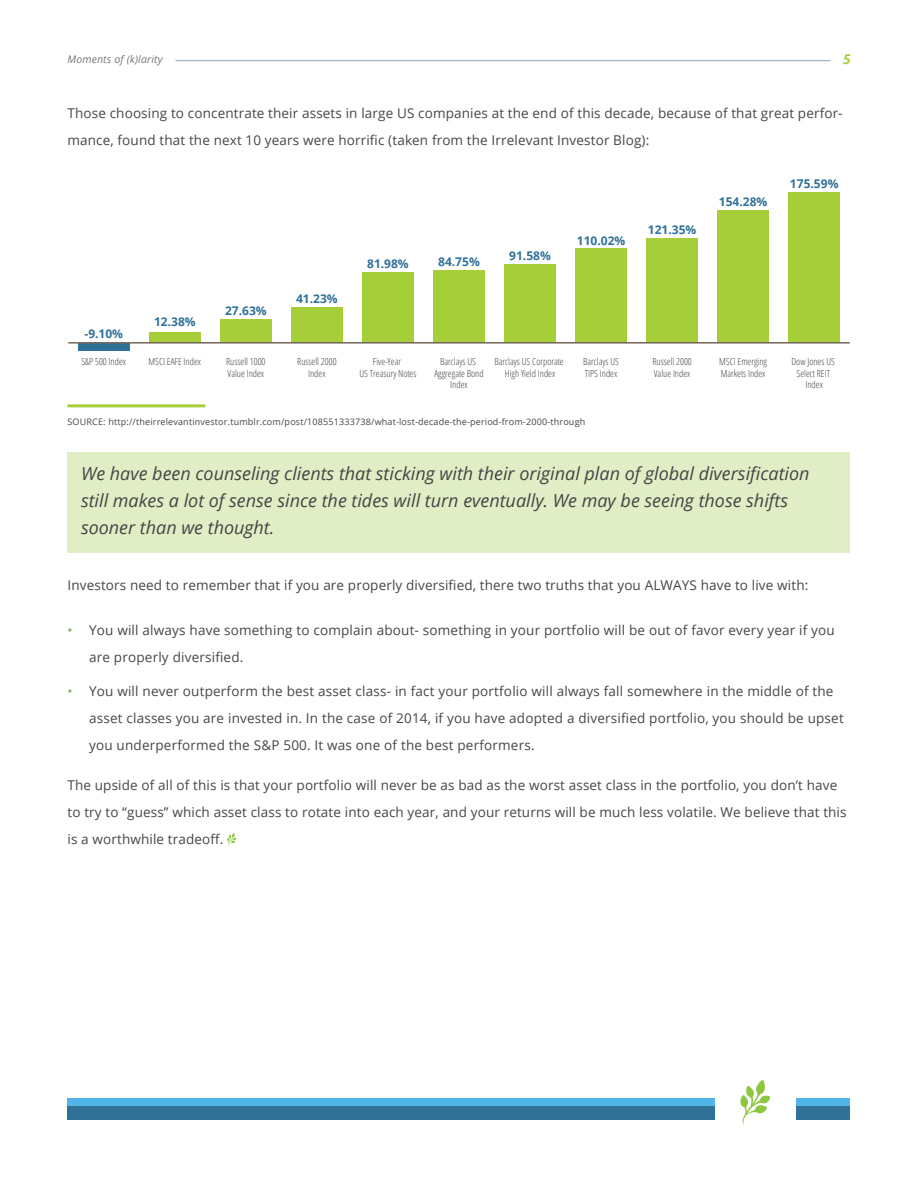
<style>
.page{position:relative;width:918px;height:1188px;background:#fff}
.page>*{position:absolute;margin:0;border:0;box-sizing:border-box;transform-origin:0 0}
.Callout__Body{font:italic 18px/27px "Open Sans";color:#464547}
.Body{font:13.5px/27px "Open Sans";letter-spacing:.01em;color:#464547}
.t1{font:italic 700 13.5px "Open Sans";color:#a6ce39}
.t2{font:700 12px "Open Sans";color:#307198}
.t3{font:italic 10.5px "Open Sans";letter-spacing:.015em;color:#757779}
.t4{font:300 condensed 9.75px/11.7px "Open Sans";color:#464547;text-align:center}
.Citation{font:9px "Open Sans";letter-spacing:.02em;color:#464547}
.s1{color:#7eb253}
</style>
<div class="page">
<svg style="left:740px;top:1080px;width:31px;height:44px"></svg>
<div style="left:68px;top:1098px;width:648px;height:8px;background:#50b5e7"></div>
<div style="left:796px;top:1098px;width:54px;height:8px;background:#50b5e7"></div>
<div style="left:68px;top:1106px;width:648px;height:14px;background:#307198"></div>
<div style="left:796px;top:1106px;width:54px;height:14px;background:#307198"></div>
<hr style="left:176px;top:60px;width:655px;height:1px;background:#93a8c1">
<div style="left:78px;top:343px;width:51px;height:8px;background:#307198"></div>
<div style="left:149px;top:332px;width:51px;height:11px;background:#a6ce39"></div>
<div style="left:220px;top:319px;width:51px;height:24px;background:#a6ce39"></div>
<div style="left:291px;top:307px;width:51px;height:36px;background:#a6ce39"></div>
<div style="left:362px;top:272px;width:52px;height:71px;background:#a6ce39"></div>
<div style="left:433px;top:270px;width:52px;height:73px;background:#a6ce39"></div>
<div style="left:504px;top:264px;width:52px;height:79px;background:#a6ce39"></div>
<div style="left:576px;top:248px;width:51px;height:95px;background:#a6ce39"></div>
<div style="left:647px;top:239px;width:51px;height:104px;background:#a6ce39"></div>
<div style="left:718px;top:210px;width:51px;height:133px;background:#a6ce39"></div>
<div style="left:789px;top:192px;width:51px;height:151px;background:#a6ce39"></div>
<hr style="left:68px;top:342px;width:782px;height:2px;background:#726658">
<hr style="left:68px;top:404px;width:137px;height:3px;background:#a6ce39">
<svg style="left:227px;top:833px;width:10px;height:13px"></svg>
<div style="left:68px;top:452px;width:782px;height:101px;background:#e1edc4"></div>
<p class="t3" style="left:68px;top:52px;width:97px">Moments of (k)larity</p>
<p class="t1" style="left:843px;top:50px;width:9px">5</p>
<p class="Body" style="left:68px;top:100px;width:777px">Those choosing to concentrate their assets in large US companies at the end of this decade, because of that great perfor&shy;mance, found that the next 10 years were horrific (taken from the Irrelevant Investor Blog):</p>
<p class="t2" style="left:84px;top:325px;width:40px">-9.10%</p>
<p class="t2" style="left:154px;top:314px;width:43px">12.38%</p>
<p class="t4" style="left:81px;top:355px;width:46px">S&amp;P 500 Index</p>
<p class="t4" style="left:149px;top:355px;width:54px">MSCI EAFE Index</p>
<p class="t2" style="left:225px;top:302px;width:43px">27.63%</p>
<p class="t4" style="left:226px;top:355px;width:41px;text-align:left">Russell 1000<br>Value Index</p>
<p class="t2" style="left:296px;top:290px;width:43px">41.23%</p>
<p class="t4" style="left:297px;top:355px;width:41px">Russell 2000<br>Index</p>
<p class="t2" style="left:367px;top:255px;width:43px">81.98%</p>
<p class="t2" style="left:438px;top:253px;width:43px">84.75%</p>
<p class="t2" style="left:509px;top:247px;width:43px">91.58%</p>
<p class="t2" style="left:577px;top:232px;width:50px">110.02%</p>
<p class="t4" style="left:359px;top:355px;width:59px">Five-Year<br>US Treasury Notes</p>
<p class="t4" style="left:434px;top:355px;width:51px">Barclays US<br>Aggregate Bond<br>Index</p>
<p class="t4" style="left:495px;top:355px;width:71px">Barclays US Corporate<br>High Yield Index</p>
<p class="t4" style="left:583px;top:355px;width:37px;text-align:left">Barclays US<br>TIPS Index</p>
<p class="Citation" style="left:68px;top:416px;width:519px">SOURCE: http://theirrelevantinvestor.tumblr.com/post/108551333738/what-lost-decade-the-period-from-2000-through</p>
<p class="t2" style="left:648px;top:221px;width:50px">121.35%</p>
<p class="t2" style="left:719px;top:193px;width:50px">154.28%</p>
<p class="t2" style="left:790px;top:175px;width:50px">175.59%</p>
<p class="t4" style="left:652px;top:355px;width:41px;text-align:left">Russell 2000<br>Value Index</p>
<p class="t4" style="left:719px;top:355px;width:49px;text-align:left">MSCI Emerging<br>Markets Index</p>
<p class="t4" style="left:792px;top:355px;width:45px">Dow Jones US<br>Select REIT<br>Index</p>
<p class="Callout__Body" style="left:81px;top:459px;width:730px">We have been counseling clients that sticking with their original plan of global diversification still makes a lot of sense since the tides will turn eventually. We may be seeing those shifts sooner than we thought.</p>
<p class="Body" style="left:68px;top:571px;width:742px">Investors need to remember that if you are properly diversified, there two truths that you ALWAYS have to live with:</p>
<p class="Body" style="left:89px;top:616px;width:747px;text-indent:-22px"><span class="s1">•</span> You will always have something to complain about- something in your portfolio will be out of favor every year if you are properly diversified.</p>
<p class="Body" style="left:89px;top:677px;width:756px;text-indent:-22px"><span class="s1">•</span> You will never outperform the best asset class- in fact your portfolio will always fall somewhere in the middle of the asset classes you are invested in. In the case of 2014, if you have adopted a diversified portfolio, you should be upset you underperformed the S&amp;P 500. It was one of the best performers.</p>
<p class="Body" style="left:68px;top:771px;width:781px">The upside of all of this is that your portfolio will never be as bad as the worst asset class in the portfolio, you don’t have to try to “guess” which asset class to rotate into each year, and your returns will be much less volatile. We believe that this is a worthwhile tradeoff.</p>
</div>
